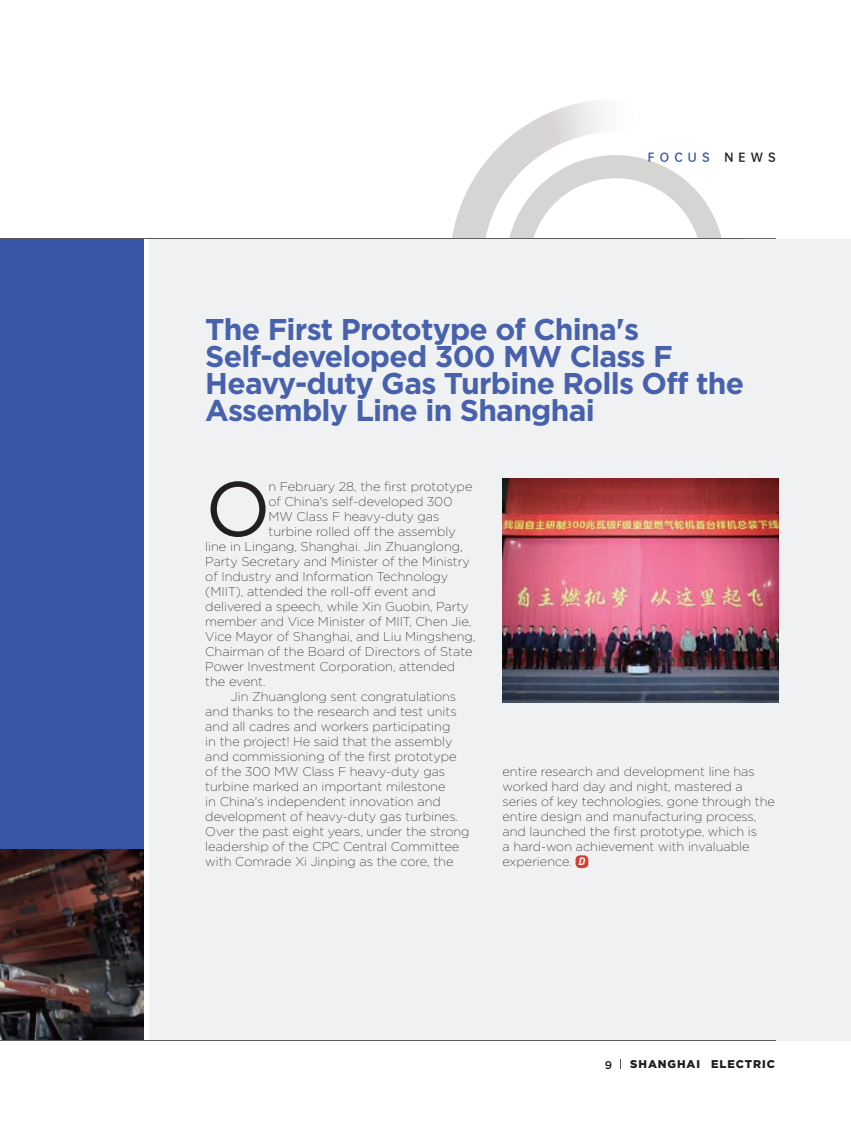
<style>
.page{position:relative;width:851px;height:1127px;background:#fff}
.page>*{position:absolute;margin:0;border:0;box-sizing:border-box;transform-origin:0 0}
.t1{font:77.1px "Gotham";color:#231f20}
.t2{font:700 30px/27px "Gotham";letter-spacing:-.025em;color:#4761ac}
.t3{font:200 12.75px/15px "Gotham";color:#231f20}
.t4{font:900 11.25px "Gotham";letter-spacing:.08em;color:#231f20}
.t5{font:11.25px "OPPO Sans B";letter-spacing:.46em;color:#3856a5}
.t6{font:11.25px "OPPO Sans B";color:#231f20}
.t7{font:500 11.25px "Gotham";color:#231f20}
.s1{font-family:"DIN";font-weight:700;font-style:italic;font-size:10.5px;color:#fff}
</style>
<div class="page">
<div style="left:150px;top:239px;width:700px;height:801px;background:#f0f1f2"></div>
<hr style="left:0;top:238px;width:775px;height:1px;background:#57585a">
<img style="left:745px;top:238px;width:30px;height:1px">
<img style="left:528px;top:155px;width:87px;height:44px">
<div style="left:0;top:239px;width:143px;height:801px;background:#3856a5"></div>
<img style="left:0;top:849px;width:143px;height:191px">
<img style="left:502px;top:479px;width:276px;height:223px">
<div style="left:575px;top:855px;width:13px;height:13px;background:#d53f33;border-radius:4px"></div>
<hr style="left:0;top:1040px;width:775px;height:1px;background:#57585a">
<p class="t5" style="left:647px;top:148px;width:63px">FOCUS</p>
<p class="t6" style="left:724px;top:148px;width:53px">NEWS</p>
<h2 class="t2" style="left:205px;top:315px;width:540px">The First Prototype of China's<br>Self-developed 300 MW Class F<br>Heavy-duty Gas Turbine Rolls Off the<br>Assembly Line in Shanghai</h2>
<h1 class="t1" style="left:205px;top:466px;width:67px">O</h1>
<p class="t3" style="left:268px;top:479px;width:205px">n February 28, the first prototype</p>
<p class="t3" style="left:268px;top:494px;width:185px">of China's self-developed 300</p>
<p class="t3" style="left:268px;top:509px;width:172px">MW Class F heavy-duty gas</p>
<p class="t3" style="left:268px;top:524px;width:189px">turbine rolled off the assembly</p>
<p class="t3" style="left:205px;top:539px;width:259px">line in Lingang, Shanghai. Jin Zhuanglong,</p>
<p class="t3" style="left:205px;top:554px;width:266px">Party Secretary and Minister of the Ministry</p>
<p class="t3" style="left:205px;top:569px;width:244px">of Industry and Information Technology</p>
<p class="t3" style="left:205px;top:584px;width:232px">(MIIT), attended the roll-off event and</p>
<p class="t3" style="left:205px;top:599px;width:265px">delivered a speech, while Xin Guobin, Party</p>
<p class="t3" style="left:205px;top:614px;width:267px">member and Vice Minister of MIIT, Chen Jie,</p>
<p class="t3" style="left:205px;top:629px;width:271px">Vice Mayor of Shanghai, and Liu Mingsheng,</p>
<p class="t3" style="left:205px;top:644px;width:269px">Chairman of the Board of Directors of State</p>
<p class="t3" style="left:205px;top:659px;width:251px">Power Investment Corporation, attended</p>
<p class="t3" style="left:205px;top:674px;width:62px">the event.</p>
<p class="t3" style="left:231px;top:689px;width:227px">Jin Zhuanglong sent congratulations</p>
<p class="t3" style="left:205px;top:704px;width:253px">and thanks to the research and test units</p>
<p class="t3" style="left:205px;top:719px;width:246px">and all cadres and workers participating</p>
<p class="t3" style="left:205px;top:734px;width:249px">in the project! He said that the assembly</p>
<p class="t3" style="left:205px;top:749px;width:253px">and commissioning of the first prototype</p>
<p class="t3" style="left:205px;top:764px;width:241px">of the 300 MW Class F heavy-duty gas</p>
<p class="t3" style="left:205px;top:779px;width:241px">turbine marked an important milestone</p>
<p class="t3" style="left:205px;top:794px;width:237px">in China's independent innovation and</p>
<p class="t3" style="left:205px;top:809px;width:254px">development of heavy-duty gas turbines.</p>
<p class="t3" style="left:205px;top:824px;width:266px">Over the past eight years, under the strong</p>
<p class="t3" style="left:205px;top:839px;width:255px">leadership of the CPC Central Committee</p>
<p class="t3" style="left:205px;top:854px;width:249px">with Comrade Xi Jinping as the core, the</p>
<p class="t3" style="left:502px;top:764px;width:274px">entire research and development line has worked hard day and night, mastered a series of key technologies, gone through the entire design and manufacturing process, and launched the first prototype, which is<br>a hard-won achievement with invaluable experience. <span class="s1">D</span></p>
<p class="t7" style="left:604px;top:1057px;width:9px">9</p>
<p class="t4" style="left:630px;top:1057px;width:146px">SHANGHAI ELECTRIC</p>
</div>
